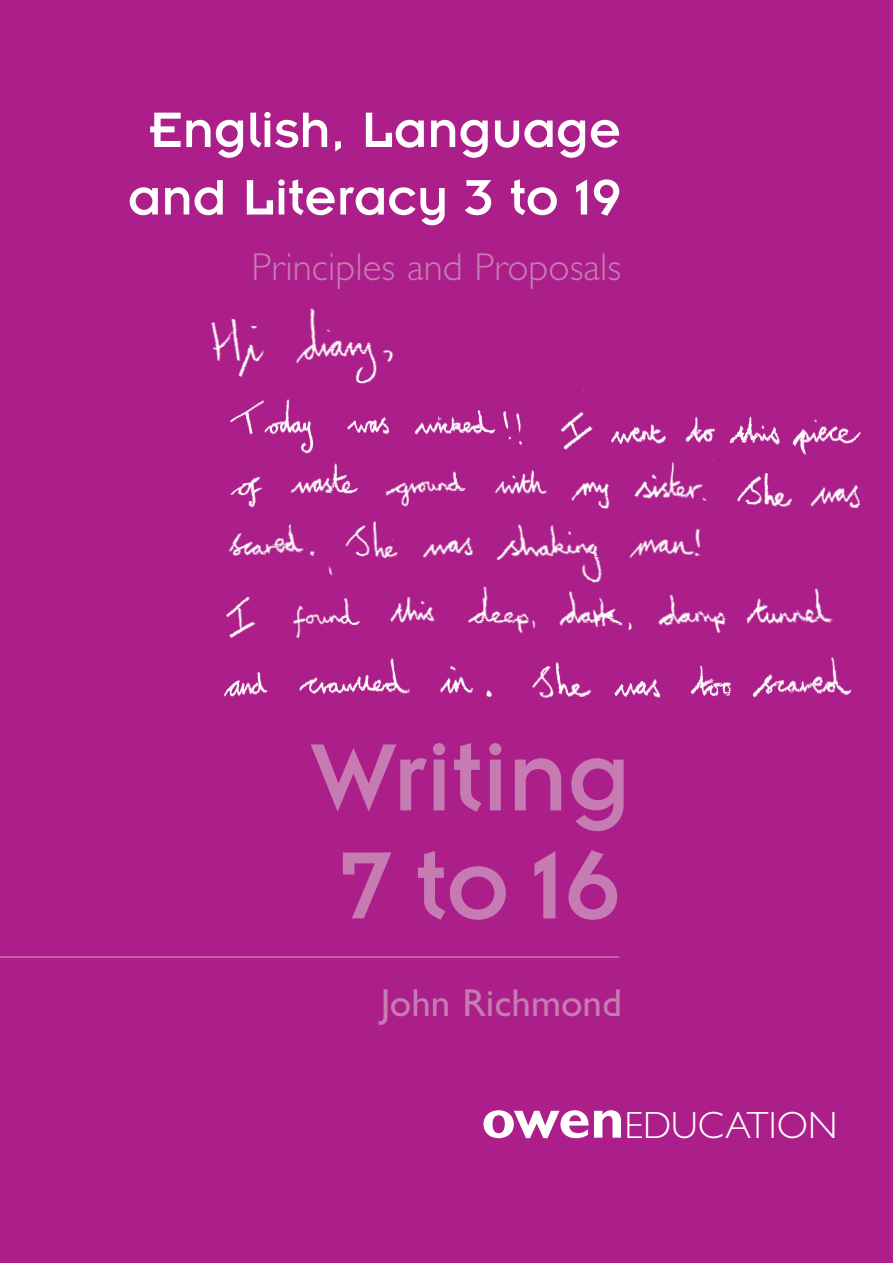
<style>
.page{position:relative;width:893px;height:1263px;background:#ac1e8a}
.page>*{position:absolute;margin:0;border:0;box-sizing:border-box;transform-origin:0 0}
.t1{font:105px/108px "Insignia";color:#c67cb2}
.t2{font:54.75px/67.5px "Insignia";color:#fff;text-align:center}
.t3{font:300 39px "Gill Sans";color:#c67cb2}
.t4{font:39px "Gill Sans";color:#c67cb2}
.t5{font:300 38.1px "Gill Sans";color:#fff}
.s1{font-weight:700;font-size:58.35px}
</style>
<div class="page">
<hr style="left:0;top:956px;width:619px;height:2px;background:#c67cb2">
<img style="left:211px;top:308px;width:650px;height:396px">
<p class="t2" style="left:128px;top:101px;width:495px">English, Language and Literacy 3 to 19</p>
<p class="t3" style="left:252px;top:252px;width:371px">Principles and Proposals</p>
<h1 class="t1" style="left:310px;top:734px;width:322px">Writing<br>7 to16</h1>
<p class="t4" style="left:381px;top:988px;width:243px">John Richmond</p>
<p class="t5" style="left:481px;top:1110px;width:358px"><span class="s1">owen</span>EDUCATION</p>
</div>
